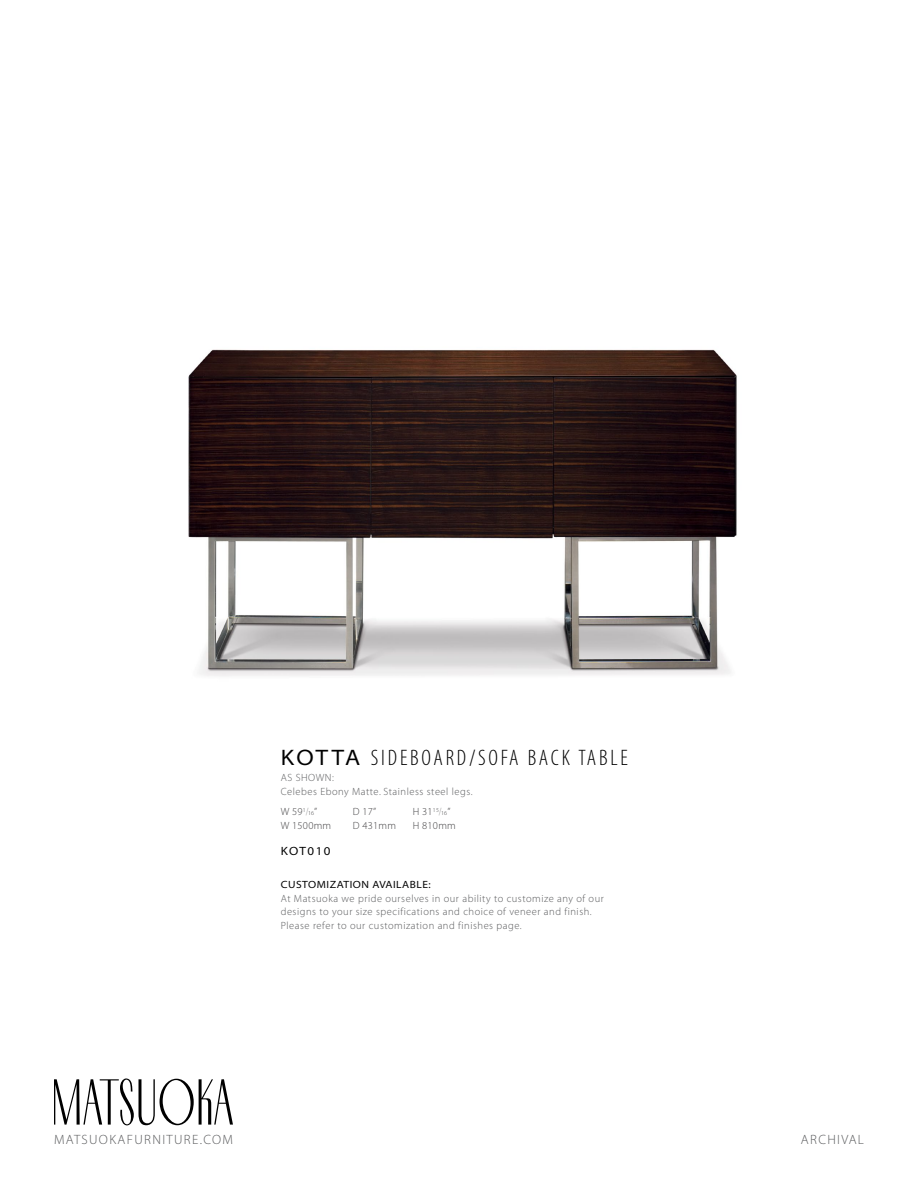
<style>
.page{position:relative;width:918px;height:1188px;background:#fff}
.page>*{position:absolute;margin:0;border:0;box-sizing:border-box;transform-origin:0 0}
.name{font:22.5px "Myriad MM 215 300";letter-spacing:.125em;color:#000}
.name-2{font:13.5px "Myriad MM 215 600";letter-spacing:.1em;color:#58595b}
.name-3{font:12px "Myriad MM 400 700";letter-spacing:.125em;color:#000}
.name-4{font:10.5px/13.5px "Myriad MM 215 600";letter-spacing:.05em;color:#58595b}
.description{font:10.5px/13.5px "Myriad MM 215 600";letter-spacing:.05em;color:#58595b}
.size{font:10.5px "Myriad MM 215 600";letter-spacing:.025em;color:#414042}
.s1{font-family:"Myriad MM 400 700"}
.s2{font-size:10.65px}
.s3{font-size:6px}
.s4{font-family:"Myriad MM 400 700";color:#000}
</style>
<div class="page">
<img style="left:188px;top:349px;width:549px;height:327px">
<svg style="left:54px;top:1078px;width:179px;height:47px"></svg>
<p class="name" style="left:281px;top:747px;width:349px"><span class="s1">KOTTA</span> SIDEBOARD/SOFA BACK TABLE</p>
<p class="description" style="left:281px;top:772px;width:193px">AS SHOWN:<br>Celebes Ebony Matte. Stainless steel legs.</p>
<p class="size" style="left:281px;top:807px;width:38px">W 59<sup>1</sup><span class="s2">/</span><span class="s3">16</span>”</p>
<p class="size" style="left:353px;top:807px;width:25px">D 17”</p>
<p class="size" style="left:413px;top:807px;width:39px">H 31<sup>15</sup><span class="s2">/</span><span class="s3">16</span>”</p>
<p class="size" style="left:281px;top:820px;width:52px">W 1500mm</p>
<p class="size" style="left:353px;top:820px;width:45px">D 431mm</p>
<p class="size" style="left:413px;top:820px;width:45px">H 810mm</p>
<p class="name-3" style="left:281px;top:845px;width:51px">KOT010</p>
<p class="name-4" style="left:281px;top:878px;width:325px"><span class="s4">CUSTOMIZATION AVAILABLE:<br></span>At Matsuoka we pride ourselves in our ability to customize any of our designs to your size specifications and choice of veneer and finish.<br>Please refer to our customization and finishes page.</p>
<p class="name-2" style="left:54px;top:1133px;width:181px">MATSUOKAFURNITURE.COM</p>
<p class="name-2" style="left:801px;top:1133px;width:65px">ARCHIVAL</p>
</div>
